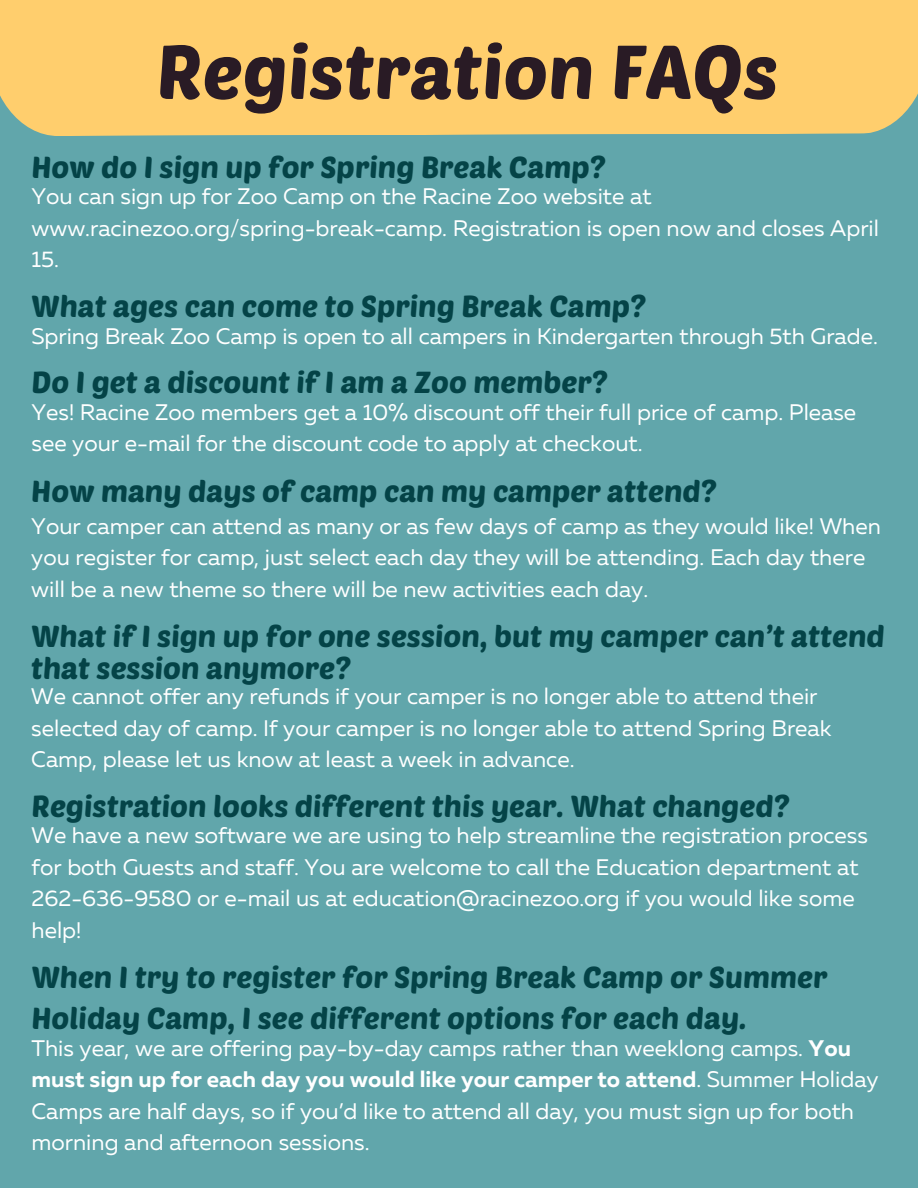
<style>
.page{position:relative;width:918px;height:1188px;background:#61a6ab}
.page>*{position:absolute;margin:0;border:0;box-sizing:border-box;transform-origin:0 0}
.t1{font:75px "Poetsen One";color:#291b25}
.t2{font:30px/31.5px "Poetsen One";color:#044347}
.t3{font:22.5px/31.5px "Muller";color:#fff}
.s1{font-weight:700}
</style>
<div class="page">
<div style="left:0;top:0;width:918px;height:136px;background:#ffce6d"></div>
<h1 class="t1" style="left:156px;top:24px;width:624px">Registration FAQs</h1>
<h2 class="t2" style="left:31px;top:150px;width:576px">How do I sign up for Spring Break Camp?</h2>
<p class="t3" style="left:31px;top:183px;width:849px">You can sign up for Zoo Camp on the Racine Zoo website at www.racinezoo.org/spring-break-camp. Registration is open now and closes April<br>15.</p>
<h2 class="t2" style="left:31px;top:290px;width:616px">What ages can come to Spring Break Camp?</h2>
<p class="t3" style="left:31px;top:322px;width:848px">Spring Break Zoo Camp is open to all campers in Kindergarten through 5th Grade.</p>
<h2 class="t2" style="left:31px;top:366px;width:578px">Do I get a discount if I am a Zoo member?</h2>
<p class="t3" style="left:32px;top:398px;width:826px">Yes! Racine Zoo members get a 10% discount off their full price of camp. Please see your e-mail for the discount code to apply at checkout.</p>
<h2 class="t2" style="left:31px;top:474px;width:687px">How many days of camp can my camper attend?</h2>
<p class="t3" style="left:31px;top:512px;width:851px">Your camper can attend as many or as few days of camp as they would like! When you register for camp, just select each day they will be attending. Each day there will be a new theme so there will be new activities each day.</p>
<h2 class="t2" style="left:31px;top:619px;width:855px">What if I sign up for one session, but my camper can’t attend that session anymore?</h2>
<p class="t3" style="left:31px;top:683px;width:802px">We cannot offer any refunds if your camper is no longer able to attend their selected day of camp. If your camper is no longer able to attend Spring Break<br>Camp, please let us know at least a week in advance.</p>
<h2 class="t2" style="left:32px;top:789px;width:759px">Registration looks different this year. What changed?</h2>
<p class="t3" style="left:32px;top:822px;width:838px">We have a new software we are using to help streamline the registration process for both Guests and staff. You are welcome to call the Education department at 262-636-9580 or e-mail us at education@racinezoo.org if you would like some help!</p>
<h2 class="t2" style="left:31px;top:955px;width:798px;line-height:41.7px">When I try to register for Spring Break Camp or Summer<br>Holiday Camp, I see different options for each day.</h2>
<p class="t3" style="left:31px;top:1034px;width:849px">This year, we are offering pay-by-day camps rather than weeklong camps. <span class="s1">You must sign up for each day you would like your camper to attend</span>. Summer Holiday Camps are half days, so if you’d like to attend all day, you must sign up for both morning and afternoon sessions.</p>
</div>
